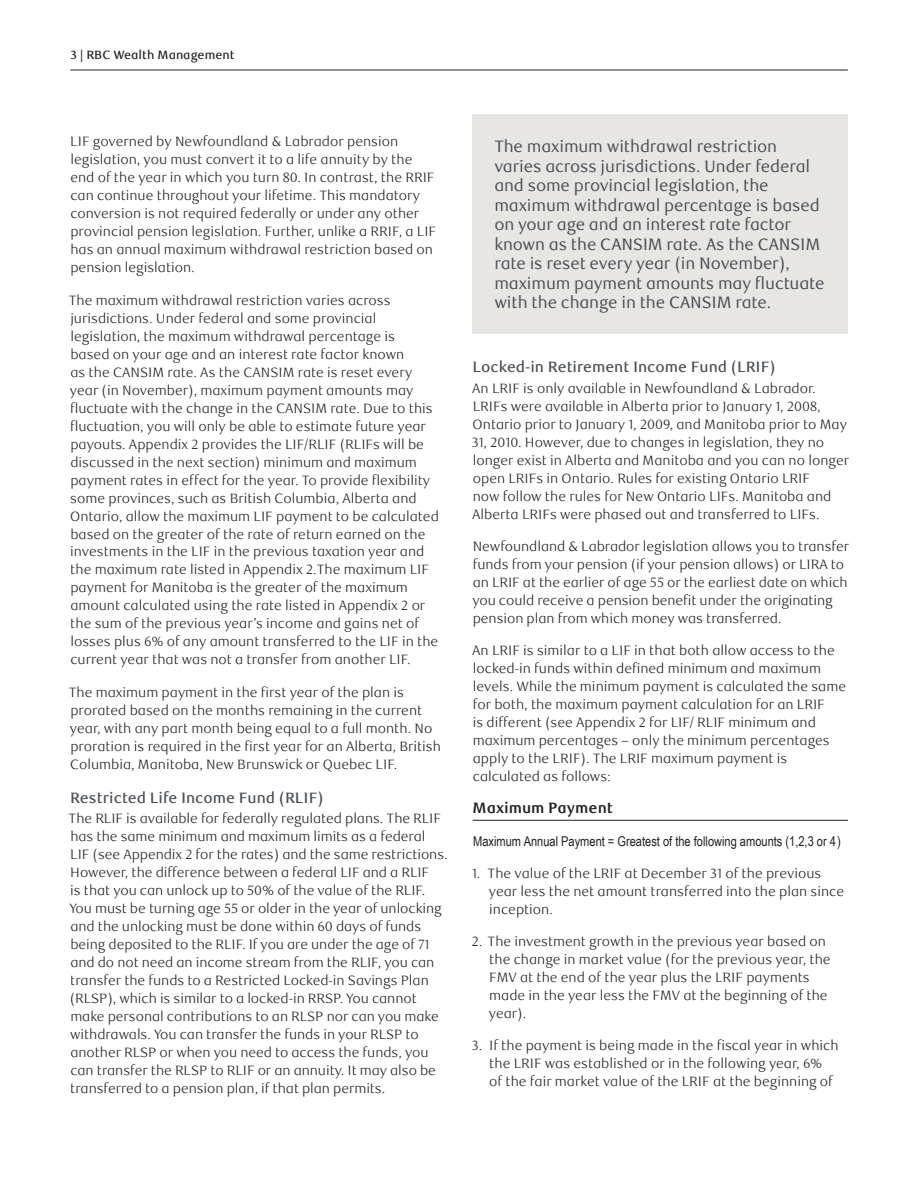
<style>
.page{position:relative;width:918px;height:1188px;background:#fff}
.page>*{position:absolute;margin:0;border:0;box-sizing:border-box;transform-origin:0 0}
.t1{font:16.5px/19.5px "RBC Text";letter-spacing:-.01em;color:#484e54}
._6-Subhead_L1{font:500 15px "RBC Text";color:#484e54}
._5-Body_Copy{font:700 15px "RBC Text";color:#231f20}
._5-Body_Copy-2{font:300 13.5px/18px "RBC Text";color:#231f20}
._5-Body_Copy-3{font:13.5px "Arial Narrow";color:#231f20}
.t2{font:500 12px "RBC Text";color:#231f20}
.s1{font-family:"RBC Text";font-weight:300}
</style>
<div class="page">
<hr style="left:473px;top:820px;width:375px;height:1px;background:#231f20">
<hr style="left:70px;top:70px;width:778px;height:1px;background:#231f20">
<div style="left:473px;top:114px;width:375px;height:220px;background:#e8e6e3"></div>
<p class="t2" style="left:71px;top:47px;width:165px">3 | RBC Wealth Management</p>
<p class="_5-Body_Copy-2" style="left:70px;top:133px;width:367px">LIF governed by Newfoundland &amp; Labrador pension legislation, you must convert it to a life annuity by the end of the year in which you turn 80. In contrast, the RRIF can continue throughout your lifetime. This mandatory conversion is not required federally or under any other provincial pension legislation. Further, unlike a RRIF, a LIF has an annual maximum withdrawal restriction based on pension legislation.</p>
<p class="_5-Body_Copy-2" style="left:69px;top:291px;width:372px">The maximum withdrawal restriction varies across jurisdictions. Under federal and some provincial legislation, the maximum withdrawal percentage is<br>based on your age and an interest rate factor known<br>as the CANSIM rate. As the CANSIM rate is reset every year (in November), maximum payment amounts may fluctuate with the change in the CANSIM rate. Due to this fluctuation, you will only be able to estimate future year payouts. Appendix 2 provides the LIF/RLIF (RLIFs will be discussed in the next section) minimum and maximum payment rates in effect for the year. To provide flexibility some provinces, such as British Columbia, Alberta and Ontario, allow the maximum LIF payment to be calculated based on the greater of the rate of return earned on the investments in the LIF in the previous taxation year and the maximum rate listed in Appendix 2.The maximum LIF payment for Manitoba is the greater of the maximum amount calculated using the rate listed in Appendix 2 or the sum of the previous year’s income and gains net of losses plus 6% of any amount transferred to the LIF in the current year that was not a transfer from another LIF.</p>
<p class="_5-Body_Copy-2" style="left:69px;top:683px;width:374px">The maximum payment in the first year of the plan is prorated based on the months remaining in the current year, with any part month being equal to a full month. No proration is required in the first year for an Alberta, British Columbia, Manitoba, New Brunswick or Quebec LIF.</p>
<h3 class="_6-Subhead_L1" style="left:70px;top:789px;width:255px">Restricted Life Income Fund (RLIF)</h3>
<p class="_5-Body_Copy-2" style="left:69px;top:809px;width:381px">The RLIF is available for federally regulated plans. The RLIF has the same minimum and maximum limits as a federal<br>LIF (see Appendix 2 for the rates) and the same restrictions.<br>However, the difference between a federal LIF and a RLIF<br>is that you can unlock up to 50% of the value of the RLIF.<br>You must be turning age 55 or older in the year of unlocking and the unlocking must be done within 60 days of funds being deposited to the RLIF. If you are under the age of 71 and do not need an income stream from the RLIF, you can transfer the funds to a Restricted Locked-in Savings Plan (RLSP), which is similar to a locked-in RRSP. You cannot make personal contributions to an RLSP nor can you make withdrawals. You can transfer the funds in your RLSP to another RLSP or when you need to access the funds, you can transfer the RLSP to RLIF or an annuity. It may also be transferred to a pension plan, if that plan permits.</p>
<p class="t1" style="left:494px;top:137px;width:332px">The maximum withdrawal restriction varies across jurisdictions. Under federal and some provincial legislation, the maximum withdrawal percentage is based on your age and an interest rate factor known as the CANSIM rate. As the CANSIM rate is reset every year (in November), maximum payment amounts may fluctuate with the change in the CANSIM rate.</p>
<h3 class="_6-Subhead_L1" style="left:473px;top:358px;width:305px">Locked-in Retirement Income Fund (LRIF)</h3>
<p class="_5-Body_Copy-2" style="left:472px;top:379px;width:379px">An LRIF is only available in Newfoundland &amp; Labrador.<br>LRIFs were available in Alberta prior to January 1, 2008, Ontario prior to January 1, 2009, and Manitoba prior to May 31, 2010. However, due to changes in legislation, they no longer exist in Alberta and Manitoba and you can no longer open LRIFs in Ontario. Rules for existing Ontario LRIF<br>now follow the rules for New Ontario LIFs. Manitoba and Alberta LRIFs were phased out and transferred to LIFs.</p>
<p class="_5-Body_Copy-2" style="left:472px;top:537px;width:378px">Newfoundland &amp; Labrador legislation allows you to transfer funds from your pension (if your pension allows) or LIRA to an LRIF at the earlier of age 55 or the earliest date on which you could receive a pension benefit under the originating pension plan from which money was transferred.</p>
<p class="_5-Body_Copy-2" style="left:472px;top:642px;width:375px">An LRIF is similar to a LIF in that both allow access to the locked-in funds within defined minimum and maximum levels. While the minimum payment is calculated the same for both, the maximum payment calculation for an LRIF<br>is different (see Appendix 2 for LIF/ RLIF minimum and maximum percentages – only the minimum percentages apply to the LRIF). The LRIF maximum payment is calculated as follows:</p>
<p class="_5-Body_Copy" style="left:473px;top:799px;width:142px">Maximum Payment</p>
<p class="_5-Body_Copy-3" style="left:473px;top:831px;width:370px">Maximum Annual Payment = Greatest of the following amounts (1,2,3 or 4<span class="s1">)</span></p>
<p class="_5-Body_Copy-2" style="left:489px;top:865px;width:357px;text-indent:-17px">1. The value of the LRIF at December 31 of the previous year less the net amount transferred into the plan since inception.</p>
<p class="_5-Body_Copy-2" style="left:489px;top:933px;width:343px;text-indent:-17px">2. The investment growth in the previous year based on the change in market value (for the previous year, the FMV at the end of the year plus the LRIF payments made in the year less the FMV at the beginning of the year).</p>
<p class="_5-Body_Copy-2" style="left:489px;top:1037px;width:351px;text-indent:-17px">3. If the payment is being made in the fiscal year in which the LRIF was established or in the following year, 6%<br>of the fair market value of the LRIF at the beginning of</p>
</div>
